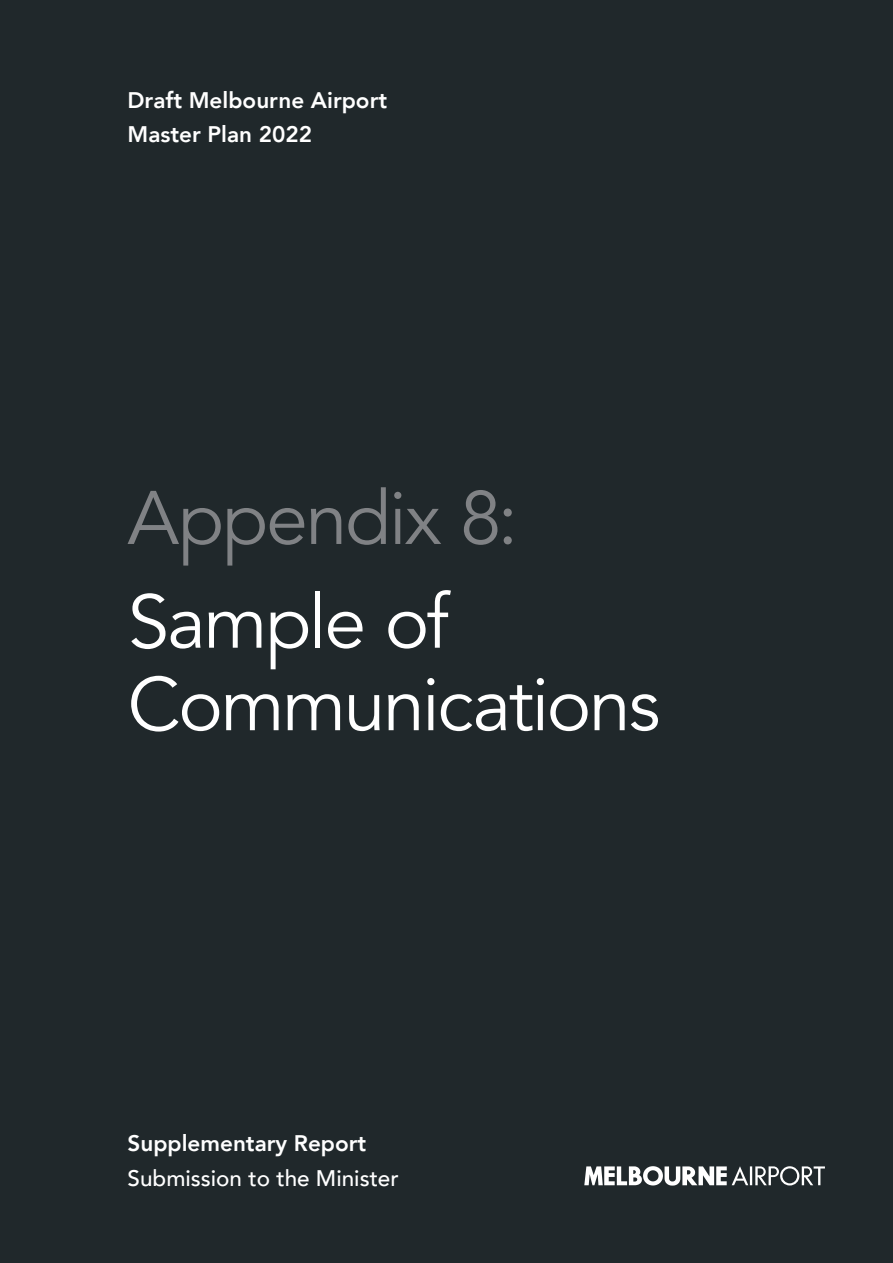
<style>
.page{position:relative;width:893px;height:1263px;background:#20282b}
.page>*{position:absolute;margin:0;border:0;box-sizing:border-box;transform-origin:0 0}
.t1{font:75px/82.5px "Avenir";letter-spacing:-.03em;color:#fff}
.t2{font:75px "Avenir";letter-spacing:-.025em;color:#808285}
.t3{font:800 22.5px/34.5px "Avenir";color:#fff}
.t4{font:500 22.5px "Avenir";color:#fff}
</style>
<div class="page">
<svg style="left:584px;top:1166px;width:241px;height:19px"></svg>
<p class="t3" style="left:128px;top:83px;width:261px">Draft Melbourne Airport<br>Master Plan 2022</p>
<h1 class="t2" style="left:128px;top:473px;width:392px">Appendix 8:</h1>
<h1 class="t1" style="left:128px;top:582px;width:534px">Sample of<br>Communications</h1>
<p class="t3" style="left:128px;top:1126px;width:240px">Supplementary Report</p>
<p class="t4" style="left:128px;top:1158px;width:273px">Submission to the Minister</p>
</div>
